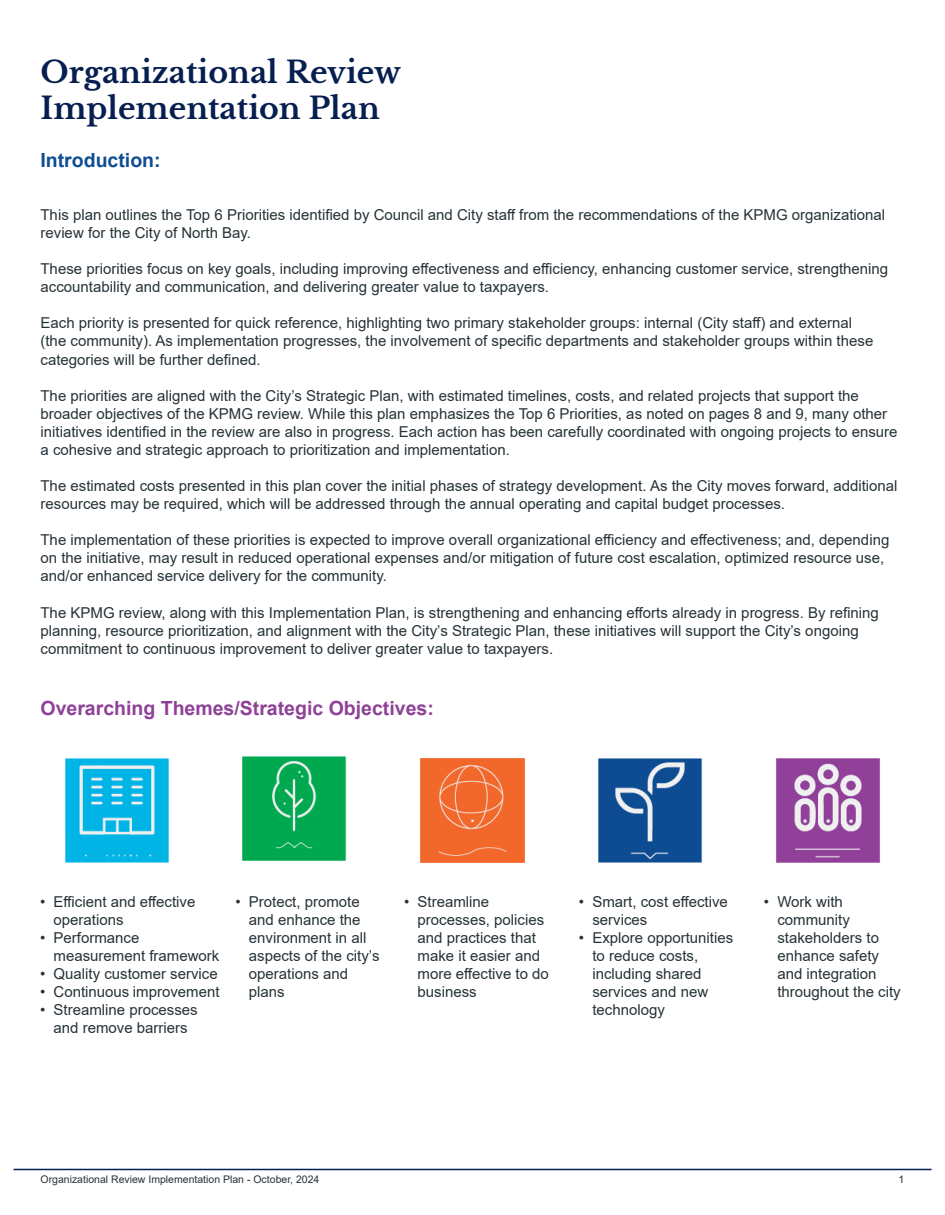
<style>
.page{position:relative;width:945px;height:1215px;background:#fff}
.page>*{position:absolute;margin:0;border:0;box-sizing:border-box;transform-origin:0 0}
.t1{font:700 30px/36px "Libre Baskerville";color:#061e50}
.t2{font:700 19.5px "Arial";color:#8f4198}
.t3{font:700 19.5px "Arial";color:#0f4c93}
.Pa0{font:15px/18px "Arial";color:#263238}
.t4{font:10.5px "Arial";color:#263238}
</style>
<div class="page">
<hr style="left:14px;top:1169px;width:918px;height:1px;background:#061e50">
<img style="left:242px;top:756px;width:105px;height:105px">
<img style="left:420px;top:758px;width:105px;height:105px">
<img style="left:598px;top:758px;width:104px;height:105px">
<img style="left:776px;top:758px;width:104px;height:105px">
<img style="left:65px;top:758px;width:104px;height:105px">
<p class="t1" style="left:40px;top:54px;width:362px">Organizational Review<br>Implementation Plan</p>
<p class="t3" style="left:40px;top:146px;width:122px">Introduction:</p>
<p class="Pa0" style="left:40px;top:205px;width:846px">This plan outlines the Top 6 Priorities identified by Council and City staff from the recommendations of the KPMG organizational review for the City of North Bay.</p>
<p class="Pa0" style="left:40px;top:260px;width:849px">These priorities focus on key goals, including improving effectiveness and efficiency, enhancing customer service, strengthening accountability and communication, and delivering greater value to taxpayers.</p>
<p class="Pa0" style="left:40px;top:314px;width:834px">Each priority is presented for quick reference, highlighting two primary stakeholder groups: internal (City staff) and external (the community). As implementation progresses, the involvement of specific departments and stakeholder groups within these categories will be further defined.</p>
<p class="Pa0" style="left:40px;top:386px;width:859px">The priorities are aligned with the City’s Strategic Plan, with estimated timelines, costs, and related projects that support the broader objectives of the KPMG review. While this plan emphasizes the Top 6 Priorities, as noted on pages 8 and 9, many other initiatives identified in the review are also in progress. Each action has been carefully coordinated with ongoing projects to ensure a cohesive and strategic approach to prioritization and implementation.</p>
<p class="Pa0" style="left:40px;top:477px;width:859px">The estimated costs presented in this plan cover the initial phases of strategy development. As the City moves forward, additional resources may be required, which will be addressed through the annual operating and capital budget processes.</p>
<p class="Pa0" style="left:40px;top:531px;width:850px">The implementation of these priorities is expected to improve overall organizational efficiency and effectiveness; and, depending on the initiative, may result in reduced operational expenses and/or mitigation of future cost escalation, optimized resource use, and/or enhanced service delivery for the community.</p>
<p class="Pa0" style="left:40px;top:603px;width:840px">The KPMG review, along with this Implementation Plan, is strengthening and enhancing efforts already in progress. By refining planning, resource prioritization, and alignment with the City’s Strategic Plan, these initiatives will support the City’s ongoing commitment to continuous improvement to deliver greater value to taxpayers.</p>
<p class="t2" style="left:40px;top:695px;width:395px">Overarching Themes/Strategic Objectives:</p>
<p class="Pa0" style="left:54px;top:893px;width:143px;text-indent:-14px">• Efficient and effective operations</p>
<p class="Pa0" style="left:54px;top:929px;width:167px;text-indent:-14px">• Performance measurement framework</p>
<p class="Pa0" style="left:40px;top:965px;width:179px">• Quality customer service</p>
<p class="Pa0" style="left:40px;top:983px;width:181px">• Continuous improvement</p>
<p class="Pa0" style="left:40px;top:1001px;width:159px;text-align:center">• Streamline processes and remove barriers</p>
<p class="Pa0" style="left:249px;top:893px;width:132px;text-indent:-14px">• Protect, promote and enhance the environment in all aspects of the city’s operations and plans</p>
<p class="Pa0" style="left:418px;top:893px;width:133px;text-indent:-14px">• Streamline processes, policies and practices that make it easier and more effective to do business</p>
<p class="Pa0" style="left:592px;top:893px;width:137px;text-indent:-14px">• Smart, cost effective services</p>
<p class="Pa0" style="left:592px;top:929px;width:142px;text-indent:-14px">• Explore opportunities to reduce costs, including shared services and new technology</p>
<p class="Pa0" style="left:777px;top:893px;width:125px;text-indent:-14px">• Work with community stakeholders to enhance safety and integration throughout the city</p>
<p class="t4" style="left:40px;top:1172px;width:280px">Organizational Review Implementation Plan - October, 2024</p>
<p class="t4" style="left:899px;top:1172px;width:7px">1</p>
</div>
